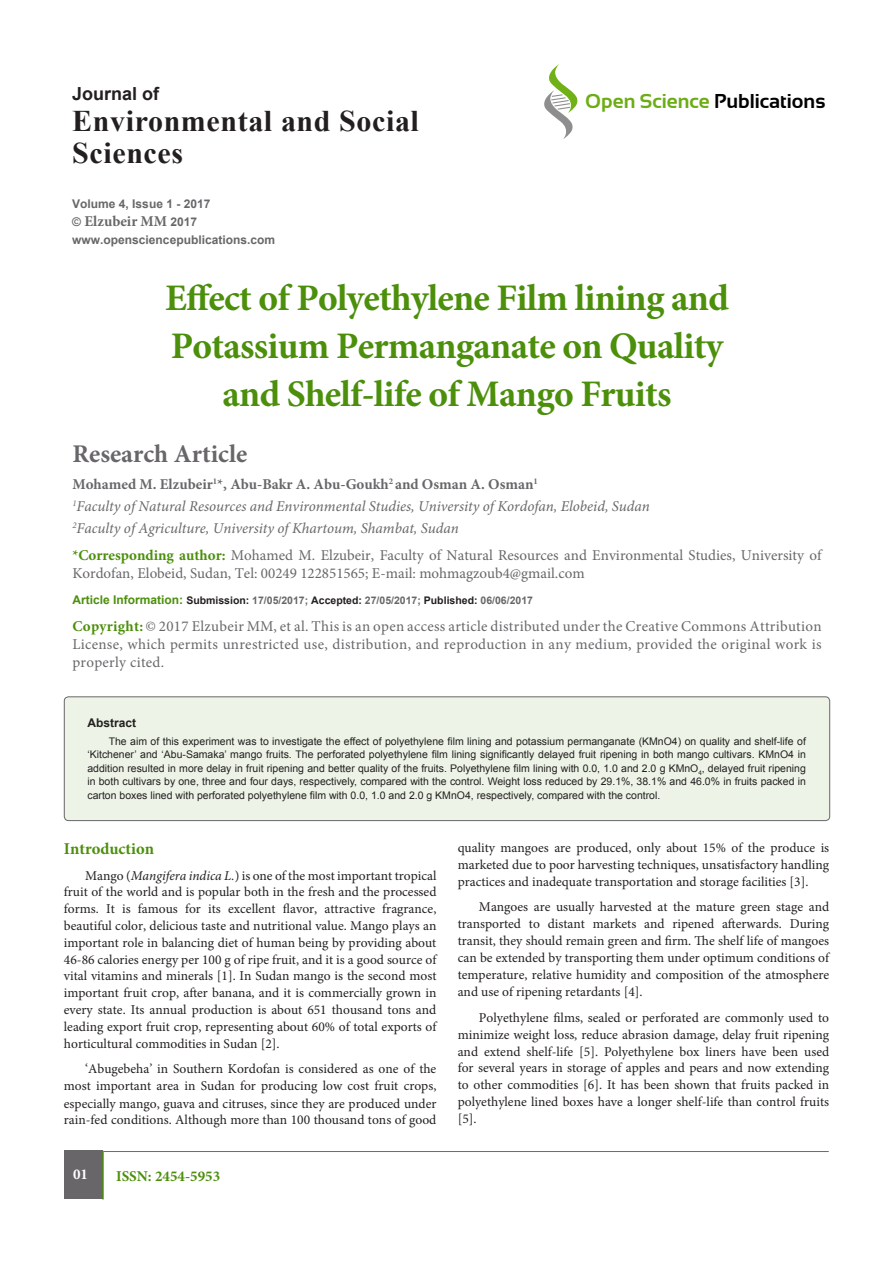
<style>
.page{position:relative;width:893px;height:1263px;background:#fff}
.page>*{position:absolute;margin:0;border:0;box-sizing:border-box;transform-origin:0 0}
.t1{font:700 37.5px/48px "Minion Pro";letter-spacing:-.02em;color:#4c8f0b;text-align:center}
.t2{font:700 30px/31.5px "Times New Roman";letter-spacing:.02em;color:#231f20}
.t3{font:700 25.5px "Minion Pro";color:#686669}
.t4{font:700 20.1px "Sansation";color:#000}
.t5{font:700 18px "Arial";color:#231f20}
.subsideheadding{font:700 16.5px "Minion Pro";color:#4c8f0b}
.t6{font:15px/18px "Minion Pro";color:#686669}
.t7{font:italic 15px "Minion Pro";color:#686669}
.Pa2{font:700 15px "Minion Pro";color:#686669}
.t8{font:700 15px "Minion Pro";color:#4c8f0b}
.t9{font:700 15px "Minion Pro";color:#fff}
.t10{font:13.5px/17px "Minion Pro";color:#231f20;text-align:justify}
.Pa1{font:700 12px "Arial";color:#686669}
.t11{font:700 12px "Arial";color:#231f20}
.t12{font:10.5px/13.5px "Arial";color:#231f20;text-align:justify}
.t13{font:700 10.5px "Arial";color:#686669}
.s1{color:#6cad13}
.s2{font-family:"Arial";font-size:12px}
.s3{font-weight:700;color:#4c8f0b}
.s4{font-size:12px;color:#4c8f0b}
.s5{color:#231f20}
.s6{font-style:italic}
</style>
<div class="page">
<svg style="left:544px;top:64px;width:34px;height:75px"></svg>
<div style="left:64px;top:1151px;width:38px;height:48px;background:#686669"></div>
<hr style="left:102px;top:1151px;width:2px;height:48px;background:#4c8f0b">
<hr style="left:103px;top:1151px;width:726px;height:1px;background:#4c8f0b">
<div style="left:64px;top:697px;width:766px;height:123px;background:#edf4e7;border-radius:4px"></div>
<div style="left:64px;top:696px;width:766px;height:125px;border:1px solid #686669;border-radius:4px"></div>
<p class="t5" style="left:72px;top:81px;width:89px">Journal of</p>
<p class="t2" style="left:72px;top:104px;width:348px">Environmental and Social<br>Sciences</p>
<h3 class="t4" style="left:585px;top:90px;width:242px"><span class="s1">Open Science</span> Publications</h3>
<p class="Pa1" style="left:72px;top:195px;width:140px">Volume 4, Issue 1 - 2017</p>
<p class="Pa2" style="left:72px;top:211px;width:127px"><span class="s2">©</span> Elzubeir MM <span class="s2">2017</span></p>
<p class="Pa1" style="left:72px;top:231px;width:204px">www.opensciencepublications.com</p>
<p class="t1" style="left:165px;top:273px;width:565px">Effect of Polyethylene Film lining and<br>Potassium Permanganate on Quality and Shelf-life of Mango Fruits</p>
<p class="t3" style="left:72px;top:436px;width:176px">Research Article</p>
<p class="Pa2" style="left:72px;top:473px;width:467px">Mohamed M. Elzubeir<sup>1</sup>*, Abu-Bakr A. Abu-Goukh<sup>2</sup> and Osman A. Osman<sup>1</sup></p>
<p class="t7" style="left:72px;top:496px;width:579px"><sup>1</sup>Faculty of Natural Resources and Environmental Studies, University of Kordofan, Elobeid, Sudan</p>
<p class="t7" style="left:72px;top:518px;width:388px"><sup>2</sup>Faculty of Agriculture, University of Khartoum, Shambat, Sudan</p>
<p class="t6" style="left:72px;top:546px;width:751px"><span class="s3">*Corresponding author:</span> Mohamed M. Elzubeir, Faculty of Natural Resources and Environmental Studies, University of<br>Kordofan, Elobeid, Sudan, Tel: 00249 122851565; E-mail: mohmagzoub4@gmail.com</p>
<p class="t13" style="left:72px;top:593px;width:462px"><span class="s4">Article Information:</span> <span class="s5">Submission:</span> 17/05/2017; <span class="s5">Accepted:</span> 27/05/2017; <span class="s5">Published:</span> 06/06/2017</p>
<p class="t6" style="left:72px;top:617px;width:751px;text-align:justify"><span class="s3">Copyright:</span>© 2017 Elzubeir MM, et al. This is an open access article distributed under the Creative Commons Attribution License, which permits unrestricted use, distribution, and reproduction in any medium, provided the original work is properly cited.</p>
<p class="t11" style="left:87px;top:714px;width:50px">Abstract</p>
<p class="t12" style="left:87px;top:734px;width:720px;text-indent:21px">The aim of this experiment was to investigate the effect of polyethylene film lining and potassium permanganate (KMnO4) on quality and shelf-life of ‘Kitchener’ and ‘Abu-Samaka’ mango fruits. The perforated polyethylene film lining significantly delayed fruit ripening in both mango cultivars. KMnO4 in addition resulted in more delay in fruit ripening and better quality of the fruits. Polyethylene film lining with 0.0, 1.0 and 2.0 g KMnO<sub>4</sub>, delayed fruit ripening in both cultivars by one, three and four days, respectively, compared with the control. Weight loss reduced by 29.1%, 38.1% and 46.0% in fruits packed in carton boxes lined with perforated polyethylene film with 0.0, 1.0 and 2.0 g KMnO4, respectively, compared with the control.</p>
<p class="subsideheadding" style="left:64px;top:837px;width:92px">Introduction</p>
<p class="t10" style="left:64px;top:867px;width:374px;text-indent:21px">Mango (<span class="s6">Mangifera indica L.</span>) is one of the most important tropical fruit of the world and is popular both in the fresh and the processed forms. It is famous for its excellent flavor, attractive fragrance, beautiful color, delicious taste and nutritional value. Mango plays an important role in balancing diet of human being by providing about 46-86 calories energy per 100 g of ripe fruit, and it is a good source of vital vitamins and minerals [1]. In Sudan mango is the second most important fruit crop, after banana, and it is commercially grown in every state. Its annual production is about 651 thousand tons and leading export fruit crop, representing about 60% of total exports of horticultural commodities in Sudan [2].</p>
<p class="t10" style="left:64px;top:1060px;width:374px;text-align:right">‘Abugebeha’ in Southern Kordofan is considered as one of the most important area in Sudan for producing low cost fruit crops,</p>
<p class="t10" style="left:64px;top:1096px;width:374px;line-height:15.8px">especially mango, guava and citruses, since they are produced under rain-fed conditions. Although more than 100 thousand tons of good</p>
<p class="t9" style="left:73px;top:1164px;width:16px">01</p>
<p class="t8" style="left:116px;top:1166px;width:106px">ISSN: 2454-5953</p>
<p class="t10" style="left:458px;top:839px;width:373px">quality mangoes are produced, only about 15% of the produce is marketed due to poor harvesting techniques, unsatisfactory handling practices and inadequate transportation and storage facilities [3].</p>
<p class="t10" style="left:458px;top:899px;width:373px;text-indent:21px">Mangoes are usually harvested at the mature green stage and transported to distant markets and ripened afterwards. During transit, they should remain green and firm. The shelf life of mangoes can be extended by transporting them under optimum conditions of temperature, relative humidity and composition of the atmosphere and use of ripening retardants [4].</p>
<p class="t10" style="left:458px;top:1009px;width:373px;text-indent:21px">Polyethylene films, sealed or perforated are commonly used to minimize weight loss, reduce abrasion damage, delay fruit ripening and extend shelf-life [5]. Polyethylene box liners have been used for several years in storage of apples and pears and now extending to other commodities [6]. It has been shown that fruits packed in polyethylene lined boxes have a longer shelf-life than control fruits [5].</p>
</div>
